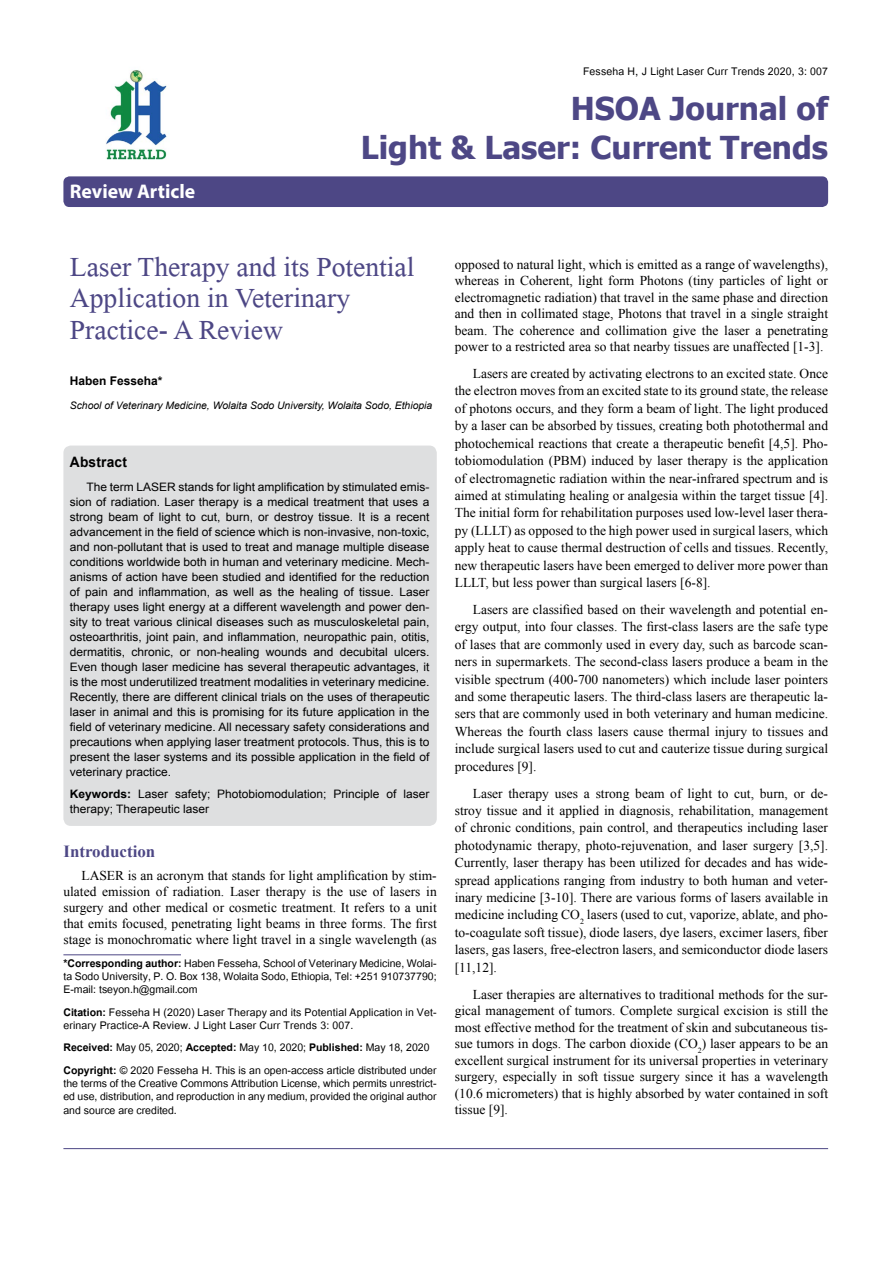
<style>
.page{position:relative;width:893px;height:1263px;background:#fff}
.page>*{position:absolute;margin:0;border:0;box-sizing:border-box;transform-origin:0 0}
.t1{font:41.25px/31.5px "Microsoft Himalaya";color:#4d4785}
.t2{font:700 31.5px/39px "Tahoma";color:#4d4785;text-align:right}
.t3{font:700 19.8px "Myriad Hebrew";color:#fff}
.t4{font:700 16.95px "Times New Roman";color:#4d4785}
.t5{font:14.7px/13.2px "Utsaah";color:#000;text-align:justify}
.t6{font:700 14.4px "Arial";letter-spacing:.015em;color:#000;scale:.96 1}
.t7{font:13.5px/17.4px "Times New Roman";color:#000;text-align:justify}
.t8{font:700 12px "Arial";color:#000}
.t9{font:11.7px/15px "Arial";color:#000;text-align:justify}
.t10{font:italic 10.35px "Arial";color:#000}
.s1{font-family:"Arial";font-size:11.85px}
.s2{font-weight:700}
</style>
<div class="page">
<div style="left:63px;top:176px;width:765px;height:31px;background:#4d4785;border-radius:6px"></div>
<div style="left:63px;top:446px;width:374px;height:380px;background:#dedfe0;border-radius:8px"></div>
<hr style="left:63px;top:954px;width:118px;height:1px;background:#4d4785">
<img style="left:106px;top:70px;width:61px;height:90px">
<hr style="left:63px;top:1148px;width:765px;height:1px;background:#4d4785">
<h3 class="t3" style="left:70px;top:180px;width:127px">Review Article</h3>
<p class="t5" style="left:583px;top:66px;width:246px">Fesseha H<span class="s1">,</span> J Light Laser Curr Trends 2020, 3: 007</p>
<h2 class="t2" style="left:361px;top:87px;width:469px">HSOA Journal of<br>Light &amp; Laser: Current Trends</h2>
<h1 class="t1" style="left:70px;top:246px;width:346px">Laser Therapy and its Potential<br>Application in Veterinary<br>Practice- A Review</h1>
<p class="t8" style="left:70px;top:373px;width:94px">Haben Fesseha*</p>
<p class="t10" style="left:70px;top:399px;width:364px">School of Veterinary Medicine, Wolaita Sodo University, Wolaita Sodo, Ethiopia</p>
<p class="t6" style="left:70px;top:453px;width:61px">Abstract</p>
<p class="t9" style="left:70px;top:479px;width:361px;text-indent:17px">The term LASER stands for light amplification by stimulated emis&shy;sion of radiation. Laser therapy is a medical treatment that uses a strong beam of light to cut, burn, or destroy tissue. It is a recent advancement in the field of science which is non-invasive, non-toxic, and non-pollutant that is used to treat and manage multiple disease conditions worldwide both in human and veterinary medicine. Mech&shy;anisms of action have been studied and identified for the reduction of pain and inflammation, as well as the healing of tissue. Laser therapy uses light energy at a different wavelength and power den&shy;sity to treat various clinical diseases such as musculoskeletal pain, osteoarthritis, joint pain, and inflammation, neuropathic pain, otitis, dermatitis, chronic, or non-healing wounds and decubital ulcers.<br>Even though laser medicine has several therapeutic advantages, it is the most underutilized treatment modalities in veterinary medicine.<br>Recently, there are different clinical trials on the uses of therapeutic laser in animal and this is promising for its future application in the field of veterinary medicine. All necessary safety considerations and precautions when applying laser treatment protocols. Thus, this is to present the laser systems and its possible application in the field of veterinary practice.</p>
<p class="t9" style="left:70px;top:786px;width:361px"><span class="s2">Keywords:</span> Laser safety; Photobiomodulation; Principle of laser therapy; Therapeutic laser</p>
<p class="t4" style="left:63px;top:840px;width:93px">Introduction</p>
<p class="t7" style="left:63px;top:867px;width:375px;line-height:16.2px;text-indent:18px">LASER is an acronym that stands for light amplification by stim&shy;ulated emission of radiation. Laser therapy is the use of lasers in surgery and other medical or cosmetic treatment. It refers to a unit that emits focused, penetrating light beams in three forms. The first stage is monochromatic where light travel in a single wavelength (as</p>
<p class="t5" style="left:63px;top:958px;width:375px"><span class="s2">*Corresponding author:</span> Haben Fesseha, School of Veterinary Medicine, Wolai&shy;ta Sodo University, P. O. Box 138, Wolaita Sodo, Ethiopia, Tel: +251 910737790; E-mail: tseyon.h@gmail.com</p>
<p class="t5" style="left:63px;top:1006px;width:375px"><span class="s2">Citation:</span> Fesseha H (2020) Laser Therapy and its Potential Application in Vet&shy;erinary Practice-A Review. J Light Laser Curr Trends 3: 007.</p>
<p class="t5" style="left:63px;top:1037px;width:375px;line-height:22.5px"><span class="s2">Received:</span> May 05, 2020; <span class="s2">Accepted:</span> May 10, 2020; <span class="s2">Published:</span> May 18, 2020<br><span class="s2">Copyright:</span> © 2020 Fesseha H. This is an open-access article distributed under</p>
<p class="t5" style="left:63px;top:1078px;width:375px">the terms of the Creative Commons Attribution License, which permits unrestrict&shy;ed use, distribution, and reproduction in any medium, provided the original author and source are credited.</p>
<p class="t7" style="left:455px;top:256px;width:375px;line-height:16.5px">opposed to natural light, which is emitted as a range of wavelengths), whereas in Coherent, light form Photons (tiny particles of light or electromagnetic radiation) that travel in the same phase and direction and then in collimated stage, Photons that travel in a single straight beam. The coherence and collimation give the laser a penetrating power to a restricted area so that nearby tissues are unaffected [1-3].</p>
<p class="t7" style="left:455px;top:365px;width:375px;text-indent:18px">Lasers are created by activating electrons to an excited state. Once the electron moves from an excited state to its ground state, the release of photons occurs, and they form a beam of light. The light produced by a laser can be absorbed by tissues, creating both photothermal and photochemical reactions that create a therapeutic benefit [4,5]. Pho&shy;tobiomodulation (PBM) induced by laser therapy is the application of electromagnetic radiation within the near-infrared spectrum and is aimed at stimulating healing or analgesia within the target tissue [4].<br>The initial form for rehabilitation purposes used low-level laser thera&shy;py (LLLT) as opposed to the high power used in surgical lasers, which apply heat to cause thermal destruction of cells and tissues. Recently, new therapeutic lasers have been emerged to deliver more power than LLLT, but less power than surgical lasers [6-8].</p>
<p class="t7" style="left:455px;top:600px;width:375px;text-indent:18px">Lasers are classified based on their wavelength and potential en&shy;ergy output, into four classes. The first-class lasers are the safe type of lases that are commonly used in every day, such as barcode scan&shy;ners in supermarkets. The second-class lasers produce a beam in the visible spectrum (400-700 nanometers) which include laser pointers and some therapeutic lasers. The third-class lasers are therapeutic la&shy;sers that are commonly used in both veterinary and human medicine.<br>Whereas the fourth class lasers cause thermal injury to tissues and include surgical lasers used to cut and cauterize tissue during surgical procedures [9].</p>
<p class="t7" style="left:455px;top:784px;width:375px;text-indent:18px">Laser therapy uses a strong beam of light to cut, burn, or de&shy;stroy tissue and it applied in diagnosis, rehabilitation, management of chronic conditions, pain control, and therapeutics including laser photodynamic therapy, photo-rejuvenation, and laser surgery [3,5].<br>Currently, laser therapy has been utilized for decades and has wide&shy;spread applications ranging from industry to both human and veter&shy;inary medicine [3-10]. There are various forms of lasers available in medicine including CO<sub>2</sub> lasers (used to cut, vaporize, ablate, and pho&shy;to-coagulate soft tissue), diode lasers, dye lasers, excimer lasers, fiber lasers, gas lasers, free-electron lasers, and semiconductor diode lasers [11,12].</p>
<p class="t7" style="left:455px;top:985px;width:375px;line-height:16.5px;text-indent:18px">Laser therapies are alternatives to traditional methods for the sur&shy;gical management of tumors. Complete surgical excision is still the most effective method for the treatment of skin and subcutaneous tis&shy;sue tumors in dogs. The carbon dioxide (CO<sub>2</sub>) laser appears to be an excellent surgical instrument for its universal properties in veterinary surgery, especially in soft tissue surgery since it has a wavelength (10.6 micrometers) that is highly absorbed by water contained in soft tissue [9].</p>
</div>
